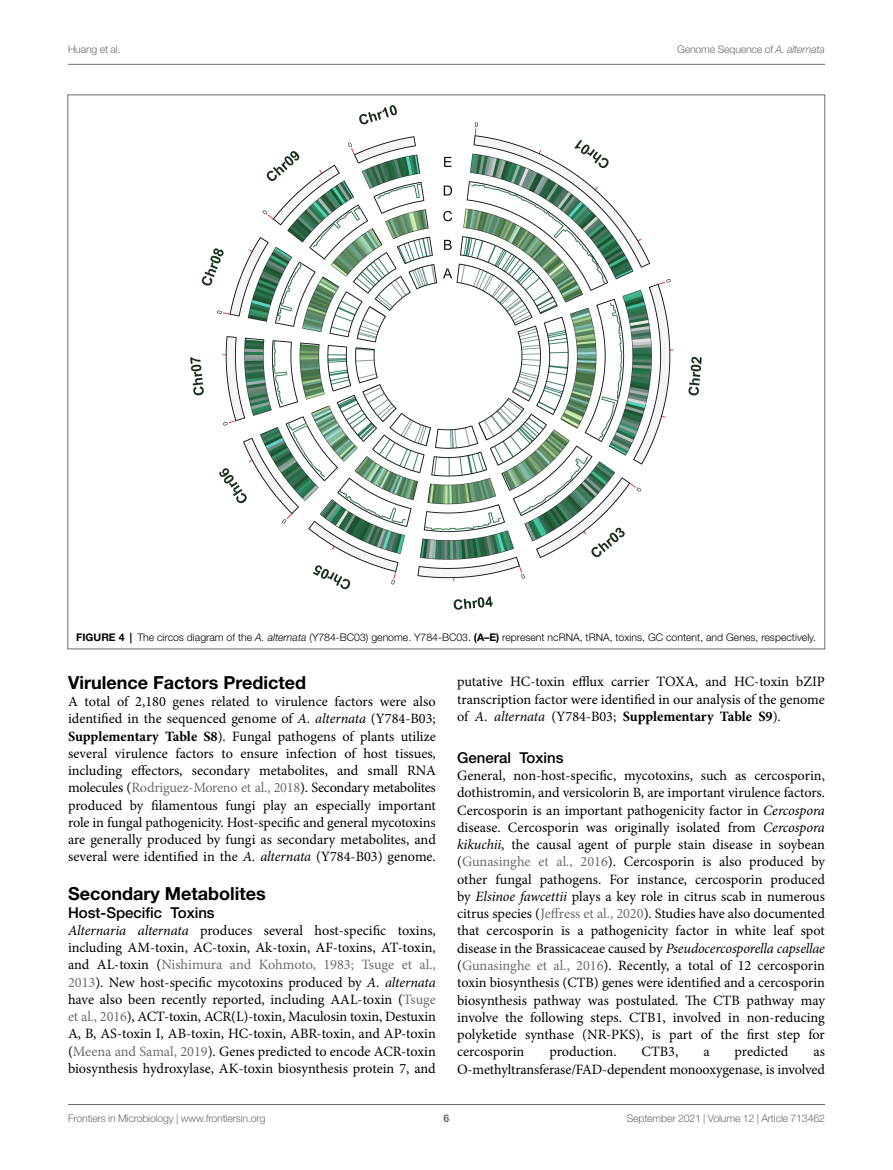
<style>
.page{position:relative;width:893px;height:1170px;background:#fff}
.page>*{position:absolute;margin:0;border:0;box-sizing:border-box;transform-origin:0 0}
.HEAD_2{font:700 18px "Helvetica Neue LT Std";color:#000}
.HEAD_3_after_HEAD_2{font:500 15px "Helvetica Neue LT Std";color:#000}
.HEAD_3{font:500 15px "Helvetica Neue LT Std";color:#000}
.TEXT_FLUSH{font:14.25px/17.2px "Minion Pro";letter-spacing:-.005em;color:#000;text-align:justify}
.FIG_LEG{font:300 10.5px "Helvetica Neue LT Std";color:#000}
.t1{font:300 10.5px "Helvetica Neue LT Std";letter-spacing:-.015em;color:#6a6c6c}
.t2{font:700 10.5px "Helvetica Neue LT Std";color:#6a6c6c}
.s1{font-style:italic}
.s2{font-weight:700}
.s3{color:#6a6c6c}
</style>
<div class="page">
<hr style="left:68px;top:64px;width:757px;height:1px;background:#6a6c6c">
<hr style="left:68px;top:1104px;width:757px;height:1px;background:#6a6c6c">
<img style="left:190px;top:105px;width:512px;height:505px">
<p class="t1" style="left:68px;top:42px;width:54px">Huang et al.</p>
<p class="t1" style="left:677px;top:42px;width:149px">Genome Sequence of <span class="s1">A. alternata</span></p>
<p class="FIG_LEG" style="left:76px;top:630px;width:741px"><span class="s2">FIGURE 4 |</span> The circos diagram of the <span class="s1">A. alternata</span> (Y784-BC03) genome. Y784-BC03. <span class="s2">(A–E)</span> represent ncRNA, tRNA, toxins, GC content, and Genes, respectively.</p>
<p class="HEAD_2" style="left:68px;top:671px;width:239px">Virulence Factors Predicted</p>
<p class="TEXT_FLUSH" style="left:68px;top:693px;width:369px">A total of 2,180 genes related to virulence factors were also identified in the sequenced genome of <span class="s1">A. alternata</span> (Y784-B03; <span class="s2">Supplementary Table S8</span>). Fungal pathogens of plants utilize several virulence factors to ensure infection of host tissues, including effectors, secondary metabolites, and small RNA molecules (<span class="s3">Rodriguez-Moreno et al., 2018</span>). Secondary metabolites produced by filamentous fungi play an especially important role in fungal pathogenicity. Host-specific and general mycotoxins are generally produced by fungi as secondary metabolites, and several were identified in the <span class="s1">A. alternata</span> (Y784-B03) genome.</p>
<p class="HEAD_2" style="left:68px;top:881px;width:199px">Secondary Metabolites</p>
<p class="HEAD_3_after_HEAD_2" style="left:68px;top:903px;width:148px">Host-Specific Toxins</p>
<p class="TEXT_FLUSH" style="left:68px;top:921px;width:369px"><span class="s1">Alternaria alternata</span> produces several host-specific toxins, including AM-toxin, AC-toxin, Ak-toxin, AF-toxins, AT-toxin, and AL-toxin (<span class="s3">Nishimura and Kohmoto, 1983; Tsuge et al., 2013</span>). New host-specific mycotoxins produced by <span class="s1">A. alternata </span>have also been recently reported, including AAL-toxin (<span class="s3">Tsuge et al., 2016</span>), ACT-toxin, ACR(L)-toxin, Maculosin toxin, Destuxin A, B, AS-toxin I, AB-toxin, HC-toxin, ABR-toxin, and AP-toxin (<span class="s3">Meena and Samal, 2019</span>). Genes predicted to encode ACR-toxin biosynthesis hydroxylase, AK-toxin biosynthesis protein 7, and</p>
<p class="TEXT_FLUSH" style="left:457px;top:673px;width:369px">putative HC-toxin efflux carrier TOXA, and HC-toxin bZIP transcription factor were identified in our analysis of the genome of <span class="s1">A. alternata</span> (Y784-B03; <span class="s2">Supplementary Table S9</span>).</p>
<p class="HEAD_3" style="left:457px;top:748px;width:108px">General Toxins</p>
<p class="TEXT_FLUSH" style="left:457px;top:767px;width:369px">General, non-host-specific, mycotoxins, such as cercosporin, dothistromin, and versicolorin B, are important virulence factors.<br>Cercosporin is an important pathogenicity factor in <span class="s1">Cercospora </span>disease. Cercosporin was originally isolated from <span class="s1">Cercospora kikuchii</span>, the causal agent of purple stain disease in soybean (<span class="s3">Gunasinghe et al., 2016</span>). Cercosporin is also produced by other fungal pathogens. For instance, cercosporin produced by <span class="s1">Elsinoe fawcettii</span> plays a key role in citrus scab in numerous citrus species (<span class="s3">Jeffress et al., 2020</span>). Studies have also documented that cercosporin is a pathogenicity factor in white leaf spot disease in the Brassicaceae caused by <span class="s1">Pseudocercosporella capsellae </span>(<span class="s3">Gunasinghe et al., 2016</span>). Recently, a total of 12 cercosporin toxin biosynthesis (CTB) genes were identified and a cercosporin biosynthesis pathway was postulated. The CTB pathway may involve the following steps. CTB1, involved in non-reducing polyketide synthase (NR-PKS), is part of the first step for cercosporin</p>
<p class="TEXT_FLUSH" style="left:549px;top:1043px;width:69px">production.</p>
<p class="TEXT_FLUSH" style="left:642px;top:1043px;width:38px">CTB3,</p>
<p class="TEXT_FLUSH" style="left:703px;top:1043px;width:8px">a</p>
<p class="TEXT_FLUSH" style="left:735px;top:1043px;width:55px">predicted</p>
<p class="TEXT_FLUSH" style="left:457px;top:1043px;width:369px;text-align:right">as<br>O-methyltransferase/FAD-dependent monooxygenase, is involved</p>
<p class="t1" style="left:68px;top:1111px;width:199px">Frontiers in Microbiology | www.frontiersin.org</p>
<p class="t2" style="left:444px;top:1111px;width:7px">6</p>
<p class="t1" style="left:627px;top:1111px;width:200px">September 2021 | Volume 12 | Article 713462</p>
</div>
